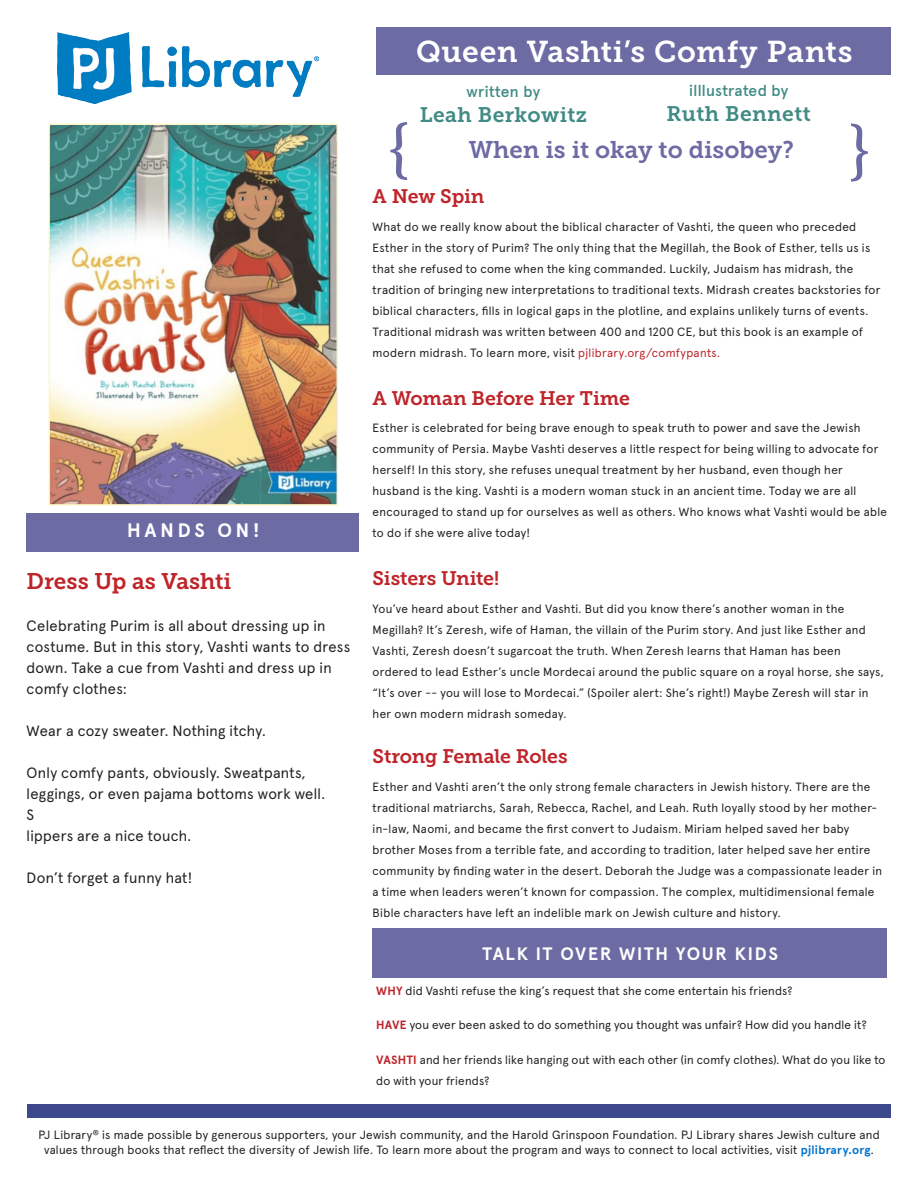
<style>
.page{position:relative;width:918px;height:1188px;background:#fff}
.page>*{position:absolute;margin:0;border:0;box-sizing:border-box;transform-origin:0 0}
.t1{font:700 66px "Minion Pro";color:#6d6ba4}
.t2{font:30px "Museo Slab 700";letter-spacing:.02em;color:#fff}
.t3{font:24px "Museo Slab 700";color:#6d6ba4}
.t4{font:22.5px "Museo Slab 700";letter-spacing:-.005em;color:#be2429}
.t5{font:21px "Museo Slab 700";letter-spacing:.02em;color:#408b84}
.t6{font:19.5px "Museo Slab 700";letter-spacing:-.01em;color:#be2429}
.t7{font:700 19.5px "Apercu Pro";letter-spacing:.2em;color:#fff}
.t8{font:700 18px "Apercu Pro";letter-spacing:.09em;color:#fff}
.t9{font:500 15.75px "Apercu Pro";letter-spacing:.02em;color:#408b84}
.t10{font:15px/21px "Apercu Pro";letter-spacing:.02em;color:#231f20}
.t11{font:12px/21px "Apercu Pro";letter-spacing:.025em;color:#231f20}
.s1{color:#be2429}
.s2{font-weight:700;color:#be2429}
.s3{font-weight:700;color:#0073ce}
</style>
<div class="page">
<div style="left:376px;top:27px;width:515px;height:48px;background:#6d6ba4"></div>
<img style="left:51px;top:126px;width:285px;height:377px">
<div style="left:49px;top:124px;width:289px;height:381px;border:1px solid #fef5bf"></div>
<div style="left:373px;top:928px;width:514px;height:50px;background:#6d6ba4"></div>
<div style="left:27px;top:1104px;width:864px;height:13px;background:#3e488d"></div>
<div style="left:27px;top:514px;width:332px;height:38px;background:#6d6ba4"></div>
<img style="left:58px;top:32px;width:261px;height:71px">
<p class="t7" style="left:127px;top:515px;width:134px">HANDS ON!</p>
<p class="t4" style="left:27px;top:569px;width:206px">Dress Up as Vashti</p>
<p class="t10" style="left:27px;top:614px;width:325px">Celebrating Purim is all about dressing up in costume. But in this story, Vashti wants to dress down. Take a cue from Vashti and dress up in comfy clothes:</p>
<p class="t10" style="left:27px;top:719px;width:240px">Wear a cozy sweater. Nothing itchy.</p>
<p class="t10" style="left:27px;top:761px;width:300px">Only comfy pants, obviously. Sweatpants, leggings, or even pajama bottoms work well.</p>
<p class="t10" style="left:27px;top:803px;width:9px">S</p>
<p class="t10" style="left:27px;top:824px;width:166px">lippers are a nice touch.</p>
<p class="t10" style="left:27px;top:866px;width:167px">Don’t forget a funny hat!</p>
<p class="t1" style="left:387px;top:101px;width:25px">{</p>
<p class="t2" style="left:416px;top:34px;width:438px">Queen Vashti’s Comfy Pants</p>
<p class="t9" style="left:467px;top:79px;width:75px">written by</p>
<p class="t5" style="left:420px;top:103px;width:169px">Leah Berkowitz</p>
<p class="t9" style="left:689px;top:78px;width:101px">illlustrated by</p>
<p class="t5" style="left:667px;top:102px;width:146px">Ruth Bennett</p>
<p class="t1" style="left:848px;top:103px;width:25px">}</p>
<p class="t3" style="left:469px;top:137px;width:327px">When is it okay to disobey?</p>
<p class="t6" style="left:373px;top:185px;width:113px">A New Spin</p>
<p class="t11" style="left:373px;top:215px;width:510px">What do we really know about the biblical character of Vashti, the queen who preceded Esther in the story of Purim? The only thing that the Megillah, the Book of Esther, tells us is that she refused to come when the king commanded. Luckily, Judaism has midrash, the tradition of bringing new interpretations to traditional texts. Midrash creates backstories for biblical characters, fills in logical gaps in the plotline, and explains unlikely turns of events.<br>Traditional midrash was written between 400 and 1200 CE, but this book is an example of modern midrash. To learn more, visit <span class="s1">pjlibrary.org/comfypants.</span></p>
<p class="t6" style="left:373px;top:387px;width:259px">A Woman Before Her Time</p>
<p class="t11" style="left:373px;top:417px;width:516px">Esther is celebrated for being brave enough to speak truth to power and save the Jewish community of Persia. Maybe Vashti deserves a little respect for being willing to advocate for herself! In this story, she refuses unequal treatment by her husband, even though her husband is the king. Vashti is a modern woman stuck in an ancient time. Today we are all encouraged to stand up for ourselves as well as others. Who knows what Vashti would be able to do if she were alive today!</p>
<p class="t6" style="left:373px;top:567px;width:128px">Sisters Unite!</p>
<p class="t11" style="left:373px;top:597px;width:513px">You’ve heard about Esther and Vashti. But did you know there’s another woman in the Megillah? It’s Zeresh, wife of Haman, the villain of the Purim story. And just like Esther and Vashti, Zeresh doesn’t sugarcoat the truth. When Zeresh learns that Haman has been ordered to lead Esther’s uncle Mordecai around the public square on a royal horse, she says, “It’s over -- you will lose to Mordecai.” (Spoiler alert: She’s right!) Maybe Zeresh will star in her own modern midrash someday.</p>
<p class="t6" style="left:373px;top:745px;width:197px">Strong Female Roles</p>
<p class="t11" style="left:373px;top:775px;width:511px">Esther and Vashti aren’t the only strong female characters in Jewish history. There are the traditional matriarchs, Sarah, Rebecca, Rachel, and Leah. Ruth loyally stood by her mother&shy;in-law, Naomi, and became the first convert to Judaism. Miriam helped saved her baby brother Moses from a terrible fate, and according to tradition, later helped save her entire community by finding water in the desert. Deborah the Judge was a compassionate leader in a time when leaders weren’t known for compassion. The complex, multidimensional female Bible characters have left an indelible mark on Jewish culture and history.</p>
<p class="t8" style="left:482px;top:939px;width:297px">TALK IT OVER WITH YOUR KIDS</p>
<p class="t11" style="left:376px;top:979px;width:418px"><span class="s2">WHY</span> did Vashti refuse the king’s request that she come entertain his friends?</p>
<p class="t11" style="left:376px;top:1014px;width:492px"><span class="s2">HAVE</span> you ever been asked to do something you thought was unfair? How did you handle it?</p>
<p class="t11" style="left:376px;top:1048px;width:511px"><span class="s2">VASHTI</span> and her friends like hanging out with each other (in comfy clothes). What do you like to do with your friends?</p>
<p class="t11" style="left:38px;top:1126px;width:843px;line-height:15px;text-align:center">PJ Library<sup>®</sup> is made possible by generous supporters, your Jewish community, and the Harold Grinspoon Foundation. PJ Library shares Jewish culture and values through books that reflect the diversity of Jewish life. To learn more about the program and ways to connect to local activities, visit <span class="s3">pjlibrary.org</span>.</p>
</div>
